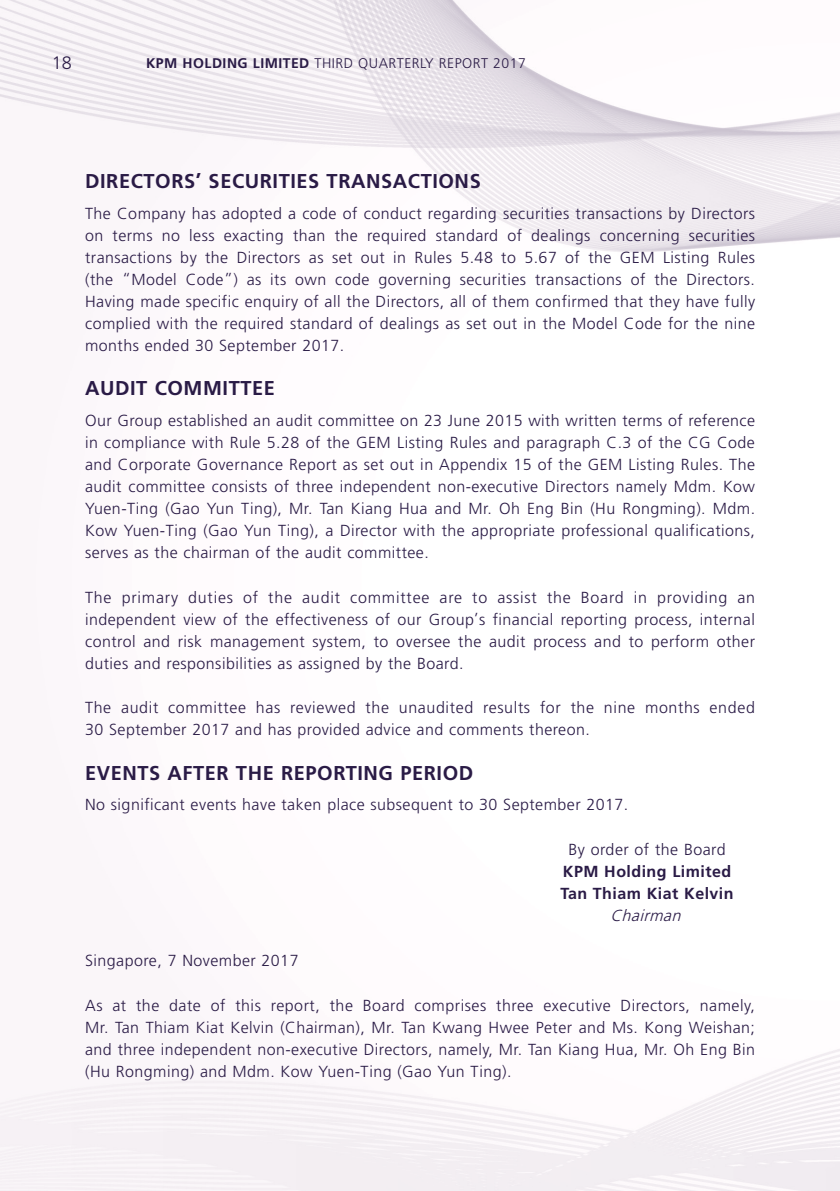
<style>
.page{position:relative;width:840px;height:1191px;background:#fff}
.page>*{position:absolute;margin:0;border:0;box-sizing:border-box;transform-origin:0 0}
.t1{font:700 20px "Frutiger LT Std";letter-spacing:.03em;color:#2a1b46}
.t2{font:300 18px "Frutiger LT Std";color:#2a1b46}
.t3{font:300 16px/22px "Frutiger LT Std";letter-spacing:.03em;color:#2a1b46;text-align:justify}
.t4{font:700 16px/22px "Frutiger LT Std";letter-spacing:.03em;color:#2a1b46}
.t5{font:italic 300 16px "Frutiger LT Std";color:#2a1b46}
.t6{font:300 14px "Frutiger LT Std";letter-spacing:.035em;color:#2a1b46}
.s1{font-weight:700}
</style>
<div class="page">
<img style="left:0;top:0;width:839px;height:1191px">
<p class="t2" style="left:52px;top:52px;width:22px">18</p>
<p class="t6" style="left:146px;top:55px;width:381px"><span class="s1">KPM HOLDING LIMITED</span> THIRD QUARTERLY REPORT 2017</p>
<p class="t1" style="left:85px;top:169px;width:397px">DIRECTORS’ SECURITIES TRANSACTIONS</p>
<p class="t3" style="left:85px;top:202px;width:671px">The Company has adopted a code of conduct regarding securities transactions by Directors on terms no less exacting than the required standard of dealings concerning securities transactions by the Directors as set out in Rules 5.48 to 5.67 of the GEM Listing Rules (the “Model Code”) as its own code governing securities transactions of the Directors.<br>Having made specific enquiry of all the Directors, all of them confirmed that they have fully complied with the required standard of dealings as set out in the Model Code for the nine months ended 30 September 2017.</p>
<p class="t1" style="left:85px;top:376px;width:191px">AUDIT COMMITTEE</p>
<p class="t3" style="left:85px;top:409px;width:671px">Our Group established an audit committee on 23 June 2015 with written terms of reference in compliance with Rule 5.28 of the GEM Listing Rules and paragraph C.3 of the CG Code and Corporate Governance Report as set out in Appendix 15 of the GEM Listing Rules. The audit committee consists of three independent non-executive Directors namely Mdm. Kow Yuen-Ting (Gao Yun Ting), Mr. Tan Kiang Hua and Mr. Oh Eng Bin (Hu Rongming). Mdm.<br>Kow Yuen-Ting (Gao Yun Ting), a Director with the appropriate professional qualifications, serves as the chairman of the audit committee.</p>
<p class="t3" style="left:85px;top:586px;width:671px">The primary duties of the audit committee are to assist the Board in providing an independent view of the effectiveness of our Group’s financial reporting process, internal control and risk management system, to oversee the audit process and to perform other duties and responsibilities as assigned by the Board.</p>
<p class="t3" style="left:85px;top:697px;width:671px">The audit committee has reviewed the unaudited results for the nine months ended<br>30 September 2017 and has provided advice and comments thereon.</p>
<p class="t1" style="left:85px;top:761px;width:389px">EVENTS AFTER THE REPORTING PERIOD</p>
<p class="t3" style="left:85px;top:794px;width:544px">No significant events have taken place subsequent to 30 September 2017.</p>
<p class="t3" style="left:568px;top:839px;width:158px">By order of the Board</p>
<p class="t4" style="left:560px;top:860px;width:175px">KPM Holding Limited<br>Tan Thiam Kiat Kelvin</p>
<p class="t5" style="left:610px;top:906px;width:76px">Chairman</p>
<p class="t3" style="left:85px;top:949px;width:215px">Singapore, 7 November 2017</p>
<p class="t3" style="left:85px;top:994px;width:671px">As at the date of this report, the Board comprises three executive Directors, namely, Mr. Tan Thiam Kiat Kelvin (Chairman), Mr. Tan Kwang Hwee Peter and Ms. Kong Weishan; and three independent non-executive Directors, namely, Mr. Tan Kiang Hua, Mr. Oh Eng Bin (Hu Rongming) and Mdm. Kow Yuen-Ting (Gao Yun Ting).</p>
</div>
